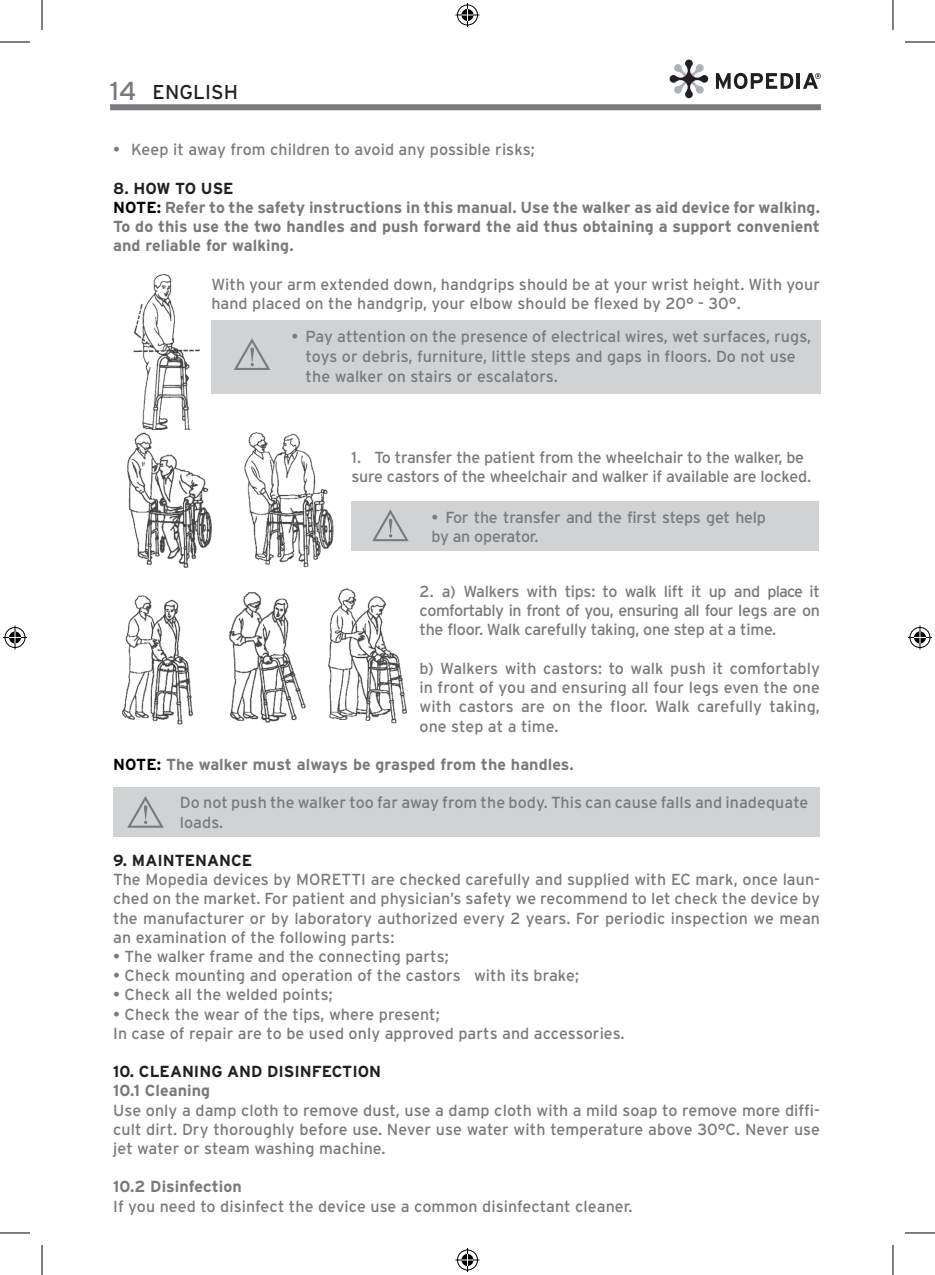
<style>
.page{position:relative;width:935px;height:1275px;background:#fff}
.page>*{position:absolute;margin:0;border:0;box-sizing:border-box;transform-origin:0 0}
.t1{font:20px "Interstate";letter-spacing:.005em;color:#231f20}
.t2{font:16px/19.2px "Interstate";letter-spacing:.005em;color:#787a7d}
.t3{font:700 16px/19.2px "Interstate";letter-spacing:.005em;color:#787a7d}
.t4{font:16px/19.2px "Interstate";letter-spacing:-.015em;color:#787a7d}
.t5{font:700 16px "Interstate";color:#231f20}
.s1{font-size:26px;color:#787a7d}
.s2{color:#231f20}
.s3{color:#000}
</style>
<div class="page">
<div style="left:110px;top:104px;width:710px;height:6px;background:#787a7d"></div>
<svg style="left:669px;top:60px;width:39px;height:38px"></svg>
<svg style="left:715px;top:73px;width:78px;height:16px"></svg>
<hr style="left:796px;top:73px;width:3px;height:16px;background:#231f20">
<svg style="left:803px;top:73px;width:17px;height:16px"></svg>
<img style="left:133px;top:274px;width:67px;height:156px">
<div style="left:351px;top:501px;width:467px;height:49px;background:#d1d2d4"></div>
<svg style="left:372px;top:509px;width:36px;height:32px"></svg>
<img style="left:121px;top:592px;width:185px;height:133px">
<img style="left:328px;top:588px;width:79px;height:136px">
<div style="left:113px;top:787px;width:707px;height:49px;background:#d1d2d4"></div>
<svg style="left:127px;top:796px;width:37px;height:31px"></svg>
<img style="left:127px;top:432px;width:85px;height:136px">
<img style="left:244px;top:432px;width:90px;height:135px">
<div style="left:212px;top:320px;width:608px;height:73px;background:#d1d2d4"></div>
<svg style="left:234px;top:338px;width:36px;height:32px"></svg>
<hr style="left:0;top:42px;width:30px;height:1px;background:#000">
<hr style="left:904px;top:42px;width:30px;height:1px;background:#000">
<hr style="left:0;top:1232px;width:30px;height:1px;background:#000">
<hr style="left:904px;top:1232px;width:30px;height:1px;background:#000">
<hr style="left:42px;top:0;width:1px;height:30px;background:#000">
<hr style="left:42px;top:1245px;width:1px;height:30px;background:#000">
<hr style="left:892px;top:0;width:1px;height:30px;background:#000">
<hr style="left:892px;top:1245px;width:1px;height:30px;background:#000">
<svg style="left:455px;top:3px;width:24px;height:24px"></svg>
<svg style="left:455px;top:1248px;width:24px;height:24px"></svg>
<svg style="left:3px;top:625px;width:24px;height:24px"></svg>
<svg style="left:908px;top:625px;width:23px;height:24px"></svg>
<p class="t1" style="left:110px;top:81px;width:129px"><span class="s1">14</span> ENGLISH</p>
<p class="t2" style="left:113px;top:140px;width:423px">• Keep it away from children to avoid any possible risks;</p>
<p class="t3" style="left:113px;top:178px;width:708px"><span class="s2">8. HOW TO USE<br></span><span class="s3">NOTE:</span> Refer to the safety instructions in this manual. Use the walker as aid device for walking.<br>To do this use the two handles and push forward the aid thus obtaining a support convenient and reliable for walking.</p>
<p class="t2" style="left:211px;top:274px;width:610px">With your arm extended down, handgrips should be at your wrist height. With your hand placed on the handgrip, your elbow should be flexed by 20° - 30°.</p>
<p class="t2" style="left:305px;top:326px;width:507px;line-height:20px;text-indent:-14px">• Pay attention on the presence of electrical wires, wet surfaces, rugs, toys or debris, furniture, little steps and gaps in floors. Do not use the walker on stairs or escalators.</p>
<p class="t4" style="left:351px;top:447px;width:461px">1. To transfer the patient from the wheelchair to the walker, be sure castors of the wheelchair and walker if available are locked.</p>
<p class="t4" style="left:431px;top:507px;width:336px">• For the transfer and the first steps get help by an operator.</p>
<p class="t2" style="left:419px;top:582px;width:402px;text-align:justify">2. a) Walkers with tips: to walk lift it up and place it comfortably in front of you, ensuring all four legs are on the floor. Walk carefully taking, one step at a time.</p>
<p class="t2" style="left:419px;top:658px;width:402px;text-align:justify">b) Walkers with castors: to walk push it comfortably in front of you and ensuring all four legs even the one with castors are on the floor. Walk carefully taking, one step at a time.</p>
<p class="t3" style="left:113px;top:754px;width:462px"><span class="s3">NOTE:</span> The walker must always be grasped from the handles.</p>
<p class="t2" style="left:180px;top:793px;width:630px">Do not push the walker too far away from the body. This can cause falls and inadequate loads.</p>
<p class="t5" style="left:113px;top:851px;width:141px">9. MAINTENANCE</p>
<p class="t2" style="left:113px;top:870px;width:708px;text-align:justify">The Mopedia devices by MORETTI are checked carefully and supplied with EC mark, once laun&shy;ched on the market. For patient and physician’s safety we recommend to let check the device by the manufacturer or by laboratory authorized every 2 years. For periodic inspection we mean an examination of the following parts:</p>
<p class="t2" style="left:113px;top:946px;width:337px">• The walker frame and the connecting parts;</p>
<p class="t2" style="left:113px;top:966px;width:467px">• Check mounting and operation of the castors with its brake;</p>
<p class="t2" style="left:113px;top:985px;width:221px">• Check all the welded points;</p>
<p class="t2" style="left:113px;top:1004px;width:513px">• Check the wear of the tips, where present;<br>In case of repair are to be used only approved parts and accessories.</p>
<p class="t5" style="left:113px;top:1062px;width:269px">10. CLEANING AND DISINFECTION</p>
<p class="t3" style="left:113px;top:1081px;width:98px">10.1 Cleaning</p>
<p class="t2" style="left:113px;top:1100px;width:708px;text-align:justify">Use only a damp cloth to remove dust, use a damp cloth with a mild soap to remove more diffi&shy;cult dirt. Dry thoroughly before use. Never use water with temperature above 30°C. Never use jet water or steam washing machine.</p>
<p class="t3" style="left:113px;top:1177px;width:130px">10.2 Disinfection</p>
<p class="t2" style="left:113px;top:1196px;width:521px">If you need to disinfect the device use a common disinfectant cleaner.</p>
</div>
